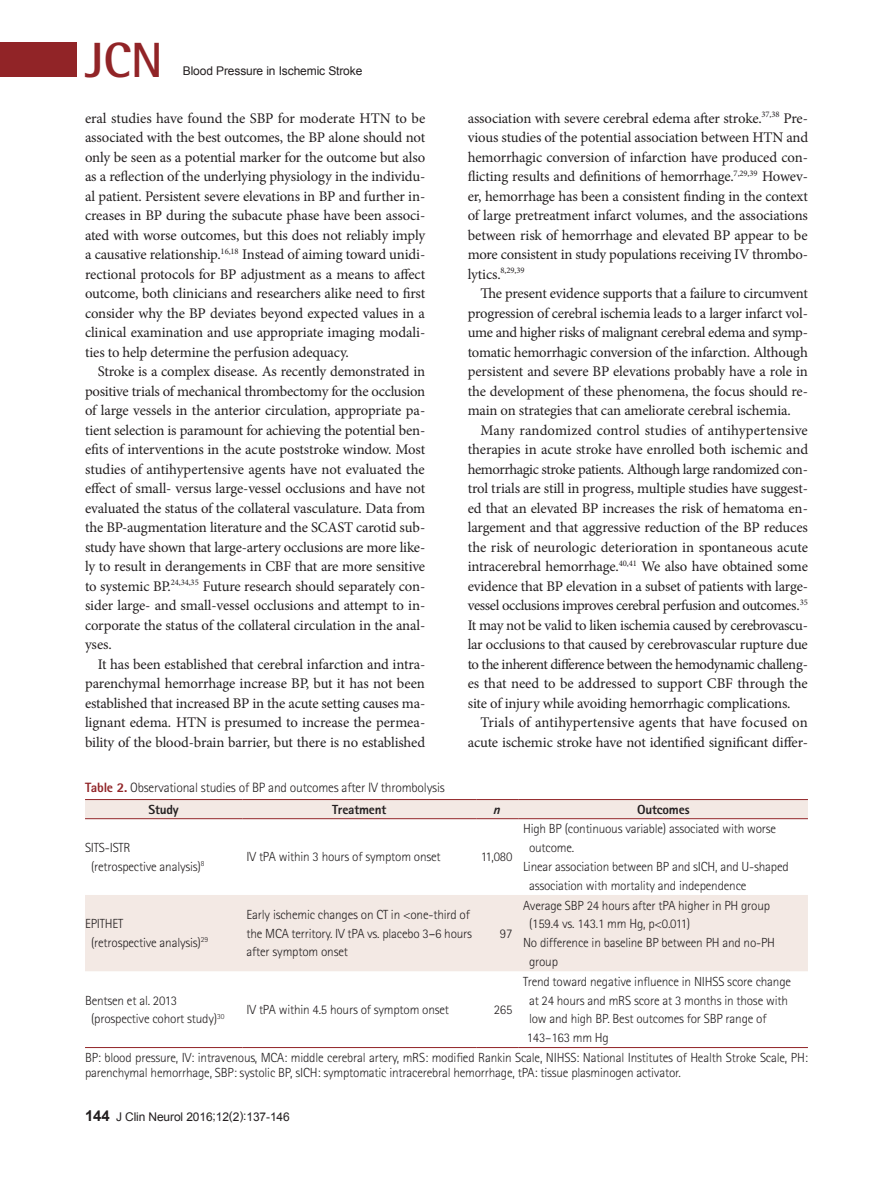
<style>
.page{position:relative;width:893px;height:1191px;background:#fff}
.page>*{position:absolute;margin:0;border:0;box-sizing:border-box;transform-origin:0 0}
.t1{font:700 49.5px "Rotis Semi Sans Std";color:#912427}
.본문1{font:14.7px/19.5px "Minion Pro";letter-spacing:-.01em;color:#231f20;text-align:justify}
.표제목{font:300 13.5px "Rotis Sans Serif Std";letter-spacing:-.015em;color:#231f20}
.표본문{font:300 13.2px/18.8px "Rotis Sans Serif Std";letter-spacing:-.015em;color:#231f20}
.표설명{font:300 13.2px/15px "Rotis Sans Serif Std";letter-spacing:-.015em;color:#231f20}
.표본문-2{font:800 13.2px "Rotis Sans Serif Std";letter-spacing:-.015em;color:#231f20}
.표본문-3{font:italic 800 13.2px "Rotis Sans Serif Std";color:#231f20}
.t2{font:12px "Arial";letter-spacing:-.01em;color:#231f20}
.s1{font-weight:800;color:#912427}
.s2{font-weight:400}
.s3{font-weight:700;font-size:15px}
</style>
<div class="page">
<div style="left:0;top:43px;width:77px;height:34px;background:#912427"></div>
<svg style="left:85px;top:800px;width:723px;height:171px;fill:#f3e9e4"></svg>
<hr style="left:85px;top:799px;width:157px;height:1px;background:#912427">
<hr style="left:242px;top:799px;width:234px;height:1px;background:#912427">
<hr style="left:476px;top:799px;width:43px;height:1px;background:#912427">
<hr style="left:519px;top:799px;width:289px;height:1px;background:#912427">
<hr style="left:85px;top:1047px;width:157px;height:1px;background:#912427">
<hr style="left:242px;top:1047px;width:234px;height:1px;background:#912427">
<hr style="left:476px;top:1047px;width:43px;height:1px;background:#912427">
<hr style="left:519px;top:1047px;width:289px;height:1px;background:#912427">
<hr style="left:85px;top:818px;width:157px;height:1px;background:#912427">
<hr style="left:242px;top:818px;width:234px;height:1px;background:#912427">
<hr style="left:476px;top:818px;width:43px;height:1px;background:#912427">
<hr style="left:519px;top:818px;width:289px;height:1px;background:#912427">
<h1 class="t1" style="left:85px;top:30px;width:80px">JCN</h1>
<p class="t2" style="left:183px;top:63px;width:181px">Blood Pressure in Ischemic Stroke</p>
<p class="본문1" style="left:85px;top:108px;width:342px">eral studies have found the SBP for moderate HTN to be associated with the best outcomes, the BP alone should not only be seen as a potential marker for the outcome but also as a reflection of the underlying physiology in the individu&shy;al patient. Persistent severe elevations in BP and further in&shy;creases in BP during the subacute phase have been associ&shy;ated with worse outcomes, but this does not reliably imply a causative relationship.<sup>16,18</sup> Instead of aiming toward unidi&shy;rectional protocols for BP adjustment as a means to affect outcome, both clinicians and researchers alike need to first consider why the BP deviates beyond expected values in a clinical examination and use appropriate imaging modali&shy;ties to help determine the perfusion adequacy.</p>
<p class="본문1" style="left:85px;top:362px;width:342px;text-indent:13px">Stroke is a complex disease. As recently demonstrated in positive trials of mechanical thrombectomy for the occlusion of large vessels in the anterior circulation, appropriate pa&shy;tient selection is paramount for achieving the potential ben&shy;efits of interventions in the acute poststroke window. Most studies of antihypertensive agents have not evaluated the effect of small- versus large-vessel occlusions and have not evaluated the status of the collateral vasculature. Data from the BP-augmentation literature and the SCAST carotid sub&shy;study have shown that large-artery occlusions are more like&shy;ly to result in derangements in CBF that are more sensitive to systemic BP.<sup>24,34,35</sup> Future research should separately con&shy;sider large- and small-vessel occlusions and attempt to in&shy;corporate the status of the collateral circulation in the anal&shy;yses.</p>
<p class="본문1" style="left:85px;top:654px;width:342px;text-indent:13px">It has been established that cerebral infarction and intra&shy;parenchymal hemorrhage increase BP, but it has not been established that increased BP in the acute setting causes ma&shy;lignant edema. HTN is presumed to increase the permea&shy;bility of the blood-brain barrier, but there is no established</p>
<p class="본문1" style="left:468px;top:108px;width:342px">association with severe cerebral edema after stroke.<sup>37,38</sup> Pre&shy;vious studies of the potential association between HTN and hemorrhagic conversion of infarction have produced con&shy;flicting results and definitions of hemorrhage.<sup>7,29,39</sup> Howev&shy;er, hemorrhage has been a consistent finding in the context of large pretreatment infarct volumes, and the associations between risk of hemorrhage and elevated BP appear to be more consistent in study populations receiving IV thrombo&shy;lytics.<sup>8,29,39</sup></p>
<p class="본문1" style="left:468px;top:284px;width:342px;text-indent:13px">The present evidence supports that a failure to circumvent progression of cerebral ischemia leads to a larger infarct vol&shy;ume and higher risks of malignant cerebral edema and symp&shy;tomatic hemorrhagic conversion of the infarction. Although persistent and severe BP elevations probably have a role in the development of these phenomena, the focus should re&shy;main on strategies that can ameliorate cerebral ischemia.</p>
<p class="본문1" style="left:468px;top:420px;width:342px;text-indent:13px">Many randomized control studies of antihypertensive therapies in acute stroke have enrolled both ischemic and hemorrhagic stroke patients. Although large randomized con&shy;trol trials are still in progress, multiple studies have suggest&shy;ed that an elevated BP increases the risk of hematoma en&shy;largement and that aggressive reduction of the BP reduces the risk of neurologic deterioration in spontaneous acute intracerebral hemorrhage.<sup>40,41</sup> We also have obtained some evidence that BP elevation in a subset of patients with large&shy;vessel occlusions improves cerebral perfusion and outcomes.<sup>35<br></sup>It may not be valid to liken ischemia caused by cerebrovascu&shy;lar occlusions to that caused by cerebrovascular rupture due to the inherent difference between the hemodynamic challeng&shy;es that need to be addressed to support CBF through the site of injury while avoiding hemorrhagic complications.</p>
<p class="본문1" style="left:468px;top:713px;width:342px;text-align:right">Trials of antihypertensive agents that have focused on acute ischemic stroke have not identified significant differ-</p>
<p class="표제목" style="left:85px;top:780px;width:361px"><span class="s1">Table 2.</span> Observational studies of BP and outcomes after IV thrombolysis</p>
<p class="표본문-2" style="left:149px;top:801px;width:32px">Study</p>
<p class="표본문-2" style="left:332px;top:801px;width:56px">Treatment</p>
<p class="표본문-3" style="left:493px;top:801px;width:13px">n</p>
<p class="표본문-2" style="left:637px;top:801px;width:54px">Outcomes</p>
<p class="표본문" style="left:85px;top:838px;width:47px">SITS-ISTR</p>
<p class="표본문" style="left:91px;top:857px;width:115px">(retrospective analysis)<sup>8</sup></p>
<p class="표본문" style="left:523px;top:819px;width:255px">High BP (continuous variable) associated with worse</p>
<p class="표본문" style="left:529px;top:838px;width:47px">outcome.</p>
<p class="표본문" style="left:523px;top:857px;width:267px">Linear association between BP and sICH, and U-shaped</p>
<p class="표본문" style="left:529px;top:875px;width:219px">association with mortality and independence</p>
<p class="표본문" style="left:247px;top:847px;width:196px">IV tPA within 3 hours of symptom onset</p>
<p class="표본문" style="left:481px;top:847px;width:33px">11,080</p>
<p class="표본문" style="left:85px;top:914px;width:40px">EPITHET</p>
<p class="표본문" style="left:91px;top:933px;width:119px">(retrospective analysis)<sup>29</sup></p>
<p class="표본문" style="left:247px;top:905px;width:227px">Early ischemic changes on CT in &lt;one-third of the MCA territory. IV tPA vs. placebo 3<span class="s2">–</span>6 hours after symptom onset</p>
<p class="표본문" style="left:500px;top:924px;width:14px">97</p>
<p class="표본문" style="left:523px;top:895px;width:249px">Average SBP 24 hours after tPA higher in PH group</p>
<p class="표본문" style="left:529px;top:914px;width:163px">(159.4 vs. 143.1 mm Hg, p&lt;0.011)</p>
<p class="표본문" style="left:523px;top:933px;width:254px">No difference in baseline BP between PH and no-PH</p>
<p class="표본문" style="left:529px;top:952px;width:31px">group</p>
<p class="표본문" style="left:523px;top:972px;width:270px">Trend toward negative influence in NIHSS score change</p>
<p class="표본문" style="left:529px;top:990px;width:260px">at 24 hours and mRS score at 3 months in those with</p>
<p class="표본문" style="left:529px;top:1009px;width:239px">low and high BP. Best outcomes for SBP range of</p>
<p class="표본문" style="left:527px;top:1028px;width:84px">143–163 mm Hg</p>
<p class="표설명" style="left:85px;top:1050px;width:724px">BP: blood pressure, IV: intravenous, MCA: middle cerebral artery, mRS: modified Rankin Scale, NIHSS: National Institutes of Health Stroke Scale, PH: parenchymal hemorrhage, SBP: systolic BP, sICH: symptomatic intracerebral hemorrhage, tPA: tissue plasminogen activator.</p>
<p class="표본문" style="left:85px;top:990px;width:94px">Bentsen et al. 2013</p>
<p class="표본문" style="left:91px;top:1009px;width:135px">(prospective cohort study)<sup>30</sup></p>
<p class="표본문" style="left:247px;top:1000px;width:204px">IV tPA within 4.5 hours of symptom onset</p>
<p class="표본문" style="left:494px;top:1000px;width:20px">265</p>
<p class="t2" style="left:85px;top:1108px;width:206px"><span class="s3">144</span> J Clin Neurol 2016;12(2):137-146</p>
</div>
